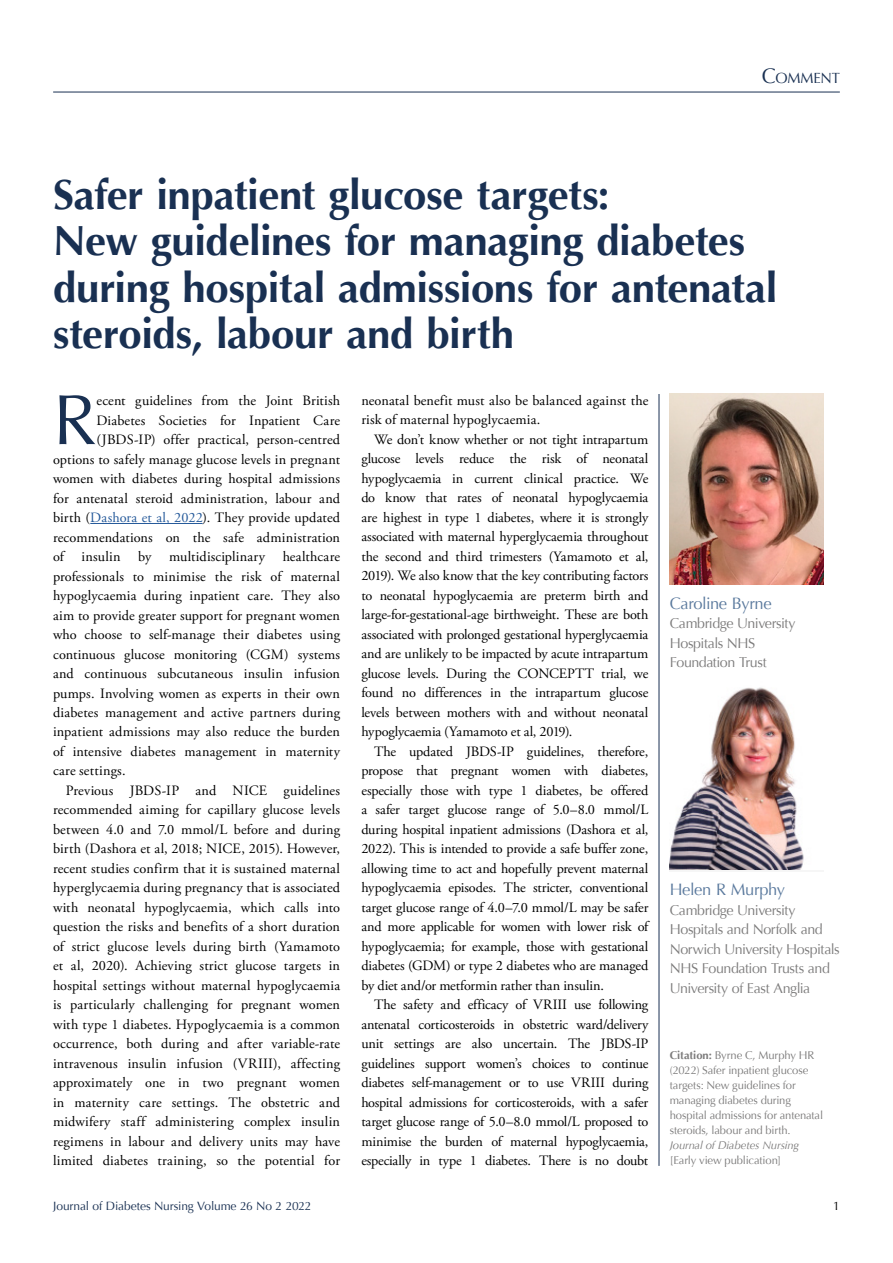
<style>
.page{position:relative;width:893px;height:1263px;background:#fff}
.page>*{position:absolute;margin:0;border:0;box-sizing:border-box;transform-origin:0 0}
.t1{font:71.25px "Optima";color:#193052}
.t2{font:700 42px/46.5px "Optima";letter-spacing:-.01em;color:#193052}
.t3{font:16.5px "Optima";letter-spacing:-.02em;color:#5a799d}
.t4{font:14.7px "Optima";letter-spacing:-.015em;color:#193052}
.t5{font:14.25px/19.5px "Adobe Garamond Pro";letter-spacing:.01em;color:#000;text-align:justify}
.t6{font:14.25px/19.5px "Optima";letter-spacing:-.03em;color:#7c7b7b}
.t7{font:12px "Optima";letter-spacing:-.015em;color:#193052}
.t8{font:12px "Optima";color:#000}
.t9{font:11.25px/15px "Optima";letter-spacing:-.015em;color:#7c7b7b}
.t10{font:italic 11.25px "Optima";letter-spacing:-.01em;color:#7c7b7b}
.s1{font-size:21px}
.s2{color:#275b9b}
.s3{font-weight:700}
</style>
<div class="page">
<hr style="left:53px;top:92px;width:787px;height:1px;background:#193052">
<hr style="left:659px;top:394px;width:1px;height:772px;background:#193052">
<img style="left:670px;top:394px;width:154px;height:191px">
<img style="left:670px;top:687px;width:134px;height:183px">
<hr style="left:90px;top:523px;width:113px;height:1px;background:#275b9b">
<p class="t4" style="left:762px;top:70px;width:79px"><span class="s1">C</span>OMMENT</p>
<h2 class="t2" style="left:53px;top:172px;width:726px">Safer inpatient glucose targets:<br>New guidelines for managing diabetes during hospital admissions for antenatal steroids, labour and birth</h2>
<h1 class="t1" style="left:53px;top:379px;width:45px">R</h1>
<p class="t5" style="left:97px;top:391px;width:245px">ecent guidelines from the Joint British</p>
<p class="t5" style="left:97px;top:411px;width:245px">Diabetes Societies for Inpatient Care</p>
<p class="t5" style="left:97px;top:430px;width:245px">(JBDS-IP) offer practical, person-centred</p>
<p class="t5" style="left:53px;top:450px;width:289px">options to safely manage glucose levels in pregnant</p>
<p class="t5" style="left:53px;top:469px;width:289px">women with diabetes during hospital admissions</p>
<p class="t5" style="left:53px;top:489px;width:289px">for antenatal steroid administration, labour and</p>
<p class="t5" style="left:53px;top:508px;width:289px">birth (<span class="s2">Dashora et al, 2022</span>). They provide updated</p>
<p class="t5" style="left:53px;top:528px;width:289px">recommendations on the safe administration</p>
<p class="t5" style="left:53px;top:547px;width:289px">of insulin by multidisciplinary healthcare</p>
<p class="t5" style="left:53px;top:567px;width:288px">professionals to minimise the risk of maternal</p>
<p class="t5" style="left:53px;top:586px;width:289px">hypoglycaemia during inpatient care. They also</p>
<p class="t5" style="left:53px;top:606px;width:288px">aim to provide greater support for pregnant women</p>
<p class="t5" style="left:53px;top:625px;width:288px">who choose to self-manage their diabetes using</p>
<p class="t5" style="left:53px;top:645px;width:289px">continuous glucose monitoring (CGM) systems</p>
<p class="t5" style="left:53px;top:664px;width:289px">and continuous subcutaneous insulin infusion</p>
<p class="t5" style="left:53px;top:684px;width:289px">pumps. Involving women as experts in their own</p>
<p class="t5" style="left:53px;top:703px;width:289px">diabetes management and active partners during</p>
<p class="t5" style="left:53px;top:723px;width:288px">inpatient admissions may also reduce the burden</p>
<p class="t5" style="left:53px;top:742px;width:288px">of intensive diabetes management in maternity</p>
<p class="t5" style="left:53px;top:762px;width:74px">care settings.</p>
<p class="t5" style="left:66px;top:781px;width:276px">Previous JBDS-IP and NICE guidelines</p>
<p class="t5" style="left:53px;top:801px;width:289px">recommended aiming for capillary glucose levels</p>
<p class="t5" style="left:53px;top:820px;width:288px">between 4.0 and 7.0 mmol/L before and during</p>
<p class="t5" style="left:53px;top:840px;width:288px">birth (Dashora et al, 2018; NICE, 2015). However,</p>
<p class="t5" style="left:53px;top:859px;width:289px">recent studies confirm that it is sustained maternal</p>
<p class="t5" style="left:53px;top:879px;width:289px">hyperglycaemia during pregnancy that is associated</p>
<p class="t5" style="left:53px;top:898px;width:289px">with neonatal hypoglycaemia, which calls into</p>
<p class="t5" style="left:53px;top:918px;width:288px">question the risks and benefits of a short duration</p>
<p class="t5" style="left:53px;top:937px;width:289px">of strict glucose levels during birth (Yamamoto</p>
<p class="t5" style="left:53px;top:957px;width:289px">et al, 2020). Achieving strict glucose targets in</p>
<p class="t5" style="left:53px;top:976px;width:289px">hospital settings without maternal hypoglycaemia</p>
<p class="t5" style="left:53px;top:996px;width:288px">is particularly challenging for pregnant women</p>
<p class="t5" style="left:53px;top:1015px;width:289px">with type 1 diabetes. Hypoglycaemia is a common</p>
<p class="t5" style="left:53px;top:1035px;width:288px">occurrence, both during and after variable-rate</p>
<p class="t5" style="left:53px;top:1054px;width:289px">intravenous insulin infusion (VRIII), affecting</p>
<p class="t5" style="left:53px;top:1074px;width:289px">approximately one in two pregnant women</p>
<p class="t5" style="left:53px;top:1093px;width:289px">in maternity care settings. The obstetric and</p>
<p class="t5" style="left:53px;top:1113px;width:289px">midwifery staff administering complex insulin</p>
<p class="t5" style="left:53px;top:1132px;width:289px">regimens in labour and delivery units may have</p>
<p class="t5" style="left:53px;top:1152px;width:288px">limited diabetes training, so the potential for</p>
<p class="t5" style="left:361px;top:391px;width:288px">neonatal benefit must also be balanced against the risk of maternal hypoglycaemia.</p>
<p class="t5" style="left:361px;top:430px;width:289px;text-indent:13px">We don’t know whether or not tight intrapartum glucose levels reduce the risk of neonatal hypoglycaemia in current clinical practice. We do know that rates of neonatal hypoglycaemia are highest in type 1 diabetes, where it is strongly associated with maternal hyperglycaemia throughout the second and third trimesters (Yamamoto et al, 2019). We also know that the key contributing factors to neonatal hypoglycaemia are preterm birth and large-for-gestational-age birthweight. These are both associated with prolonged gestational hyperglycaemia and are unlikely to be impacted by acute intrapartum glucose levels. During the CONCEPTT trial, we found no differences in the intrapartum glucose levels between mothers with and without neonatal hypoglycaemia (Yamamoto et al, 2019).</p>
<p class="t5" style="left:361px;top:742px;width:289px;text-indent:13px">The updated JBDS-IP guidelines, therefore, propose that pregnant women with diabetes, especially those with type 1 diabetes, be offered a safer target glucose range of 5.0–8.0 mmol/L during hospital inpatient admissions (Dashora et al, 2022). This is intended to provide a safe buffer zone, allowing time to act and hopefully prevent maternal hypoglycaemia episodes. The stricter, conventional target glucose range of 4.0–7.0 mmol/L may be safer and more applicable for women with lower risk of hypoglycaemia; for example, those with gestational diabetes (GDM) or type 2 diabetes who are managed by diet and/or metformin rather than insulin.</p>
<p class="t5" style="left:361px;top:995px;width:289px;text-indent:13px">The safety and efficacy of VRIII use following antenatal corticosteroids in obstetric ward/delivery unit settings are also uncertain. The JBDS-IP guidelines support women’s choices to continue diabetes self-management or to use VRIII during hospital admissions for corticosteroids, with a safer target glucose range of 5.0–8.0 mmol/L proposed to minimise the burden of maternal hypoglycaemia, especially in type 1 diabetes. There is no doubt</p>
<p class="t3" style="left:670px;top:593px;width:104px">Caroline Byrne</p>
<p class="t6" style="left:670px;top:614px;width:127px">Cambridge University<br>Hospitals NHS<br>Foundation Trust</p>
<p class="t3" style="left:670px;top:880px;width:117px">Helen R Murphy</p>
<p class="t6" style="left:670px;top:900px;width:172px">Cambridge University<br>Hospitals and Norfolk and<br>Norwich University Hospitals<br>NHS Foundation Trusts and<br>University of East Anglia</p>
<p class="t9" style="left:670px;top:1047px;width:155px"><span class="s3">Citation:</span> Byrne C, Murphy HR (2022) Safer inpatient glucose targets: New guidelines for managing diabetes during hospital admissions for antenatal steroids, labour and birth.</p>
<p class="t10" style="left:670px;top:1138px;width:131px">Journal of Diabetes Nursing</p>
<p class="t9" style="left:670px;top:1152px;width:113px">[Early view publication]</p>
<p class="t7" style="left:53px;top:1199px;width:260px">Journal of Diabetes Nursing Volume 26 No 2 2022</p>
<p class="t8" style="left:833px;top:1199px;width:8px">1</p>
</div>
